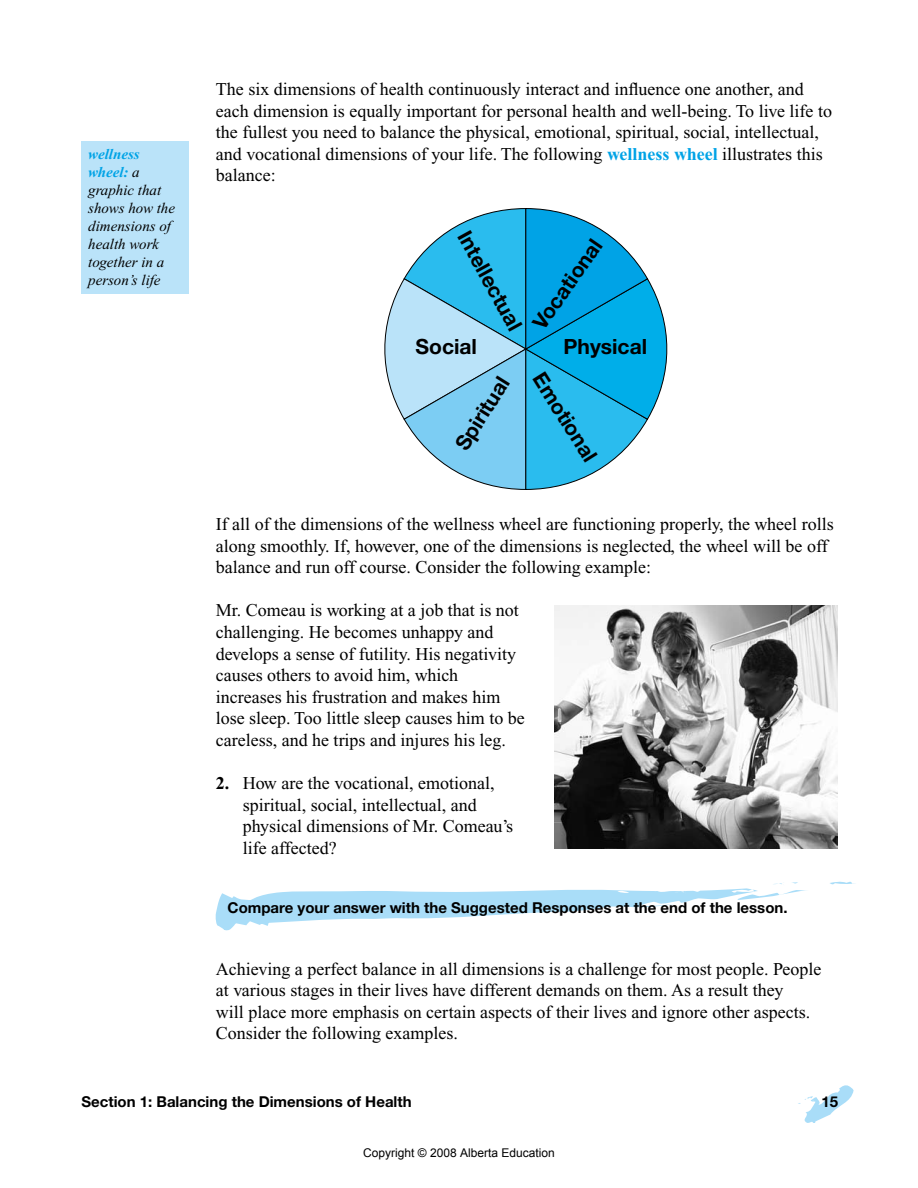
<style>
.page{position:relative;width:918px;height:1188px;background:#fff}
.page>*{position:absolute;margin:0;border:0;box-sizing:border-box;transform-origin:0 0}
.t1{font:700 21px "Helvetica Neue";color:#000}
.t2{font:18px/21.6px "Times New Roman";color:#000}
.t3{font:700 15px "Helvetica Neue";color:#000}
.t4{font:italic 15px/18px "Times New Roman";color:#000}
.t5{font:12px "Arial";color:#000}
.s1{font-weight:700;color:#00a3e6}
.s2{font-weight:700}
</style>
<div class="page">
<svg style="left:798px;top:1085px;width:55px;height:38px"></svg>
<svg style="left:830px;top:882px;width:25px;height:2px"></svg>
<svg style="left:216px;top:882px;width:591px;height:49px"></svg>
<div style="left:81px;top:141px;width:108px;height:153px;background:#bae3f9"></div>
<svg style="left:384px;top:208px;width:283px;height:282px"></svg>
<img style="left:555px;top:606px;width:283px;height:243px">
<p class="t4" style="left:88px;top:145px;width:88px"><span class="s1">wellness wheel:</span> a graphic that shows how the dimensions of health work together in a person’s life</p>
<p class="t2" style="left:216px;top:78px;width:618px">The six dimensions of health continuously interact and influence one another, and each dimension is equally important for personal health and well-being. To live life to the fullest you need to balance the physical, emotional, spiritual, social, intellectual, and vocational dimensions of your life. The following <span class="s1">wellness wheel</span> illustrates this balance:</p>
<p class="t1" style="left:475px;top:226px;width:112px;rotate:61deg">Intellectual</p>
<p class="t1" style="left:527px;top:319px;width:106px;rotate:-55deg">Vocational</p>
<p class="t1" style="left:416px;top:333px;width:63px">Social</p>
<p class="t1" style="left:564px;top:334px;width:85px">Physical</p>
<p class="t1" style="left:549px;top:367px;width:103px;rotate:58deg">Emotional</p>
<p class="t1" style="left:449px;top:442px;width:84px;rotate:-58deg">Spiritual</p>
<p class="t2" style="left:216px;top:513px;width:620px">If all of the dimensions of the wellness wheel are functioning properly, the wheel rolls along smoothly. If, however, one of the dimensions is neglected, the wheel will be off balance and run off course. Consider the following example:</p>
<p class="t2" style="left:216px;top:600px;width:311px">Mr. Comeau is working at a job that is not challenging. He becomes unhappy and develops a sense of futility. His negativity causes others to avoid him, which increases his frustration and makes him lose sleep. Too little sleep causes him to be careless, and he trips and injures his leg.</p>
<p class="t2" style="left:243px;top:773px;width:272px;text-indent:-27px"><span class="s2">2.</span> How are the vocational, emotional, spiritual, social, intellectual, and physical dimensions of Mr. Comeau’s life affected?</p>
<p class="t3" style="left:228px;top:898px;width:562px">Compare your answer with the Suggested Responses at the end of the lesson.</p>
<p class="t2" style="left:216px;top:958px;width:607px">Achieving a perfect balance in all dimensions is a challenge for most people. People at various stages in their lives have different demands on them. As a result they<br>will place more emphasis on certain aspects of their lives and ignore other aspects.<br>Consider the following examples.</p>
<p class="t3" style="left:81px;top:1092px;width:332px">Section 1: Balancing the Dimensions of Health</p>
<p class="t3" style="left:821px;top:1093px;width:18px">15</p>
<p class="t5" style="left:363px;top:1145px;width:193px">Copyright © 2008 Alberta Education</p>
</div>
